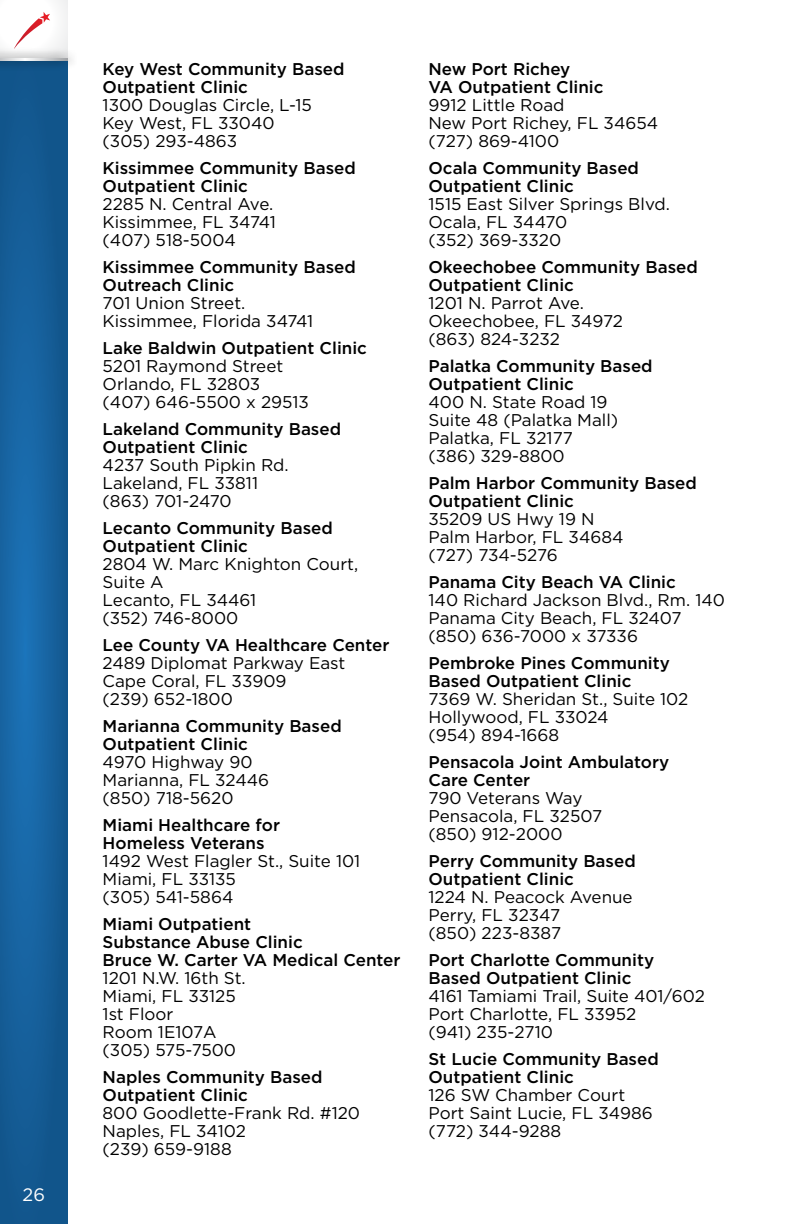
<style>
.page{position:relative;width:792px;height:1224px;background:#fff}
.page>*{position:absolute;margin:0;border:0;box-sizing:border-box;transform-origin:0 0}
.t1{font:18px "Gotham";color:#fff}
.List_body{font:17px "Gotham";color:#000}
.List_name{font:500 17px/18px "Gotham";color:#000}
.List_body-2{font:500 17px/18px "Gotham";color:#000}
.List_body-3{font:17px "Gotham";letter-spacing:-.02em;color:#000}
</style>
<div class="page">
<svg style="left:0;top:71px;width:68px;height:1153px;background:#155f9a"></svg>
<div style="left:0;top:0;width:68px;height:59px;background:linear-gradient(to right,#fff,#f8f8f8)"></div>
<div style="left:0;top:48px;width:77px;height:23px;background:#000;opacity:.75"></div>
<svg style="left:0;top:58px;width:68px;height:3px"></svg>
<svg style="left:14px;top:12px;width:36px;height:37px"></svg>
<p class="t1" style="left:23px;top:1183px;width:24px">26</p>
<p class="List_body-2" style="left:103px;top:60px;width:243px">Key West Community Based<br>Outpatient Clinic</p>
<p class="List_body" style="left:103px;top:94px;width:211px">1300 Douglas Circle, L-15</p>
<p class="List_body" style="left:103px;top:112px;width:174px">Key West, FL 33040</p>
<p class="List_body" style="left:103px;top:130px;width:136px">(305) 293-4863</p>
<p class="List_name" style="left:103px;top:159px;width:255px">Kissimmee Community Based<br>Outpatient Clinic</p>
<p class="List_body" style="left:103px;top:193px;width:172px">2285 N. Central Ave.</p>
<p class="List_body" style="left:103px;top:211px;width:175px">Kissimmee, FL 34741</p>
<p class="List_body" style="left:103px;top:229px;width:135px">(407) 518-5004</p>
<p class="List_name" style="left:103px;top:258px;width:255px">Kissimmee Community Based<br>Outreach Clinic</p>
<p class="List_body" style="left:103px;top:292px;width:144px">701 Union Street.</p>
<p class="List_body" style="left:103px;top:310px;width:212px">Kissimmee, Florida 34741</p>
<p class="List_name" style="left:103px;top:339px;width:266px">Lake Baldwin Outpatient Clinic</p>
<p class="List_body" style="left:103px;top:355px;width:182px">5201 Raymond Street</p>
<p class="List_body" style="left:103px;top:373px;width:159px">Orlando, FL 32803</p>
<p class="List_body" style="left:103px;top:391px;width:208px">(407) 646-5500 x 29513</p>
<p class="List_name" style="left:103px;top:420px;width:240px">Lakeland Community Based<br>Outpatient Clinic</p>
<p class="List_body" style="left:103px;top:454px;width:188px">4237 South Pipkin Rd.</p>
<p class="List_body" style="left:103px;top:472px;width:157px">Lakeland, FL 33811</p>
<p class="List_body-3" style="left:103px;top:490px;width:131px">(863) 701-2470</p>
<p class="List_name" style="left:103px;top:519px;width:232px">Lecanto Community Based<br>Outpatient Clinic</p>
<p class="List_body" style="left:103px;top:553px;width:257px">2804 W. Marc Knighton Court,</p>
<p class="List_body" style="left:103px;top:571px;width:63px">Suite A</p>
<p class="List_body" style="left:103px;top:589px;width:155px">Lecanto, FL 34461</p>
<p class="List_body" style="left:103px;top:607px;width:137px">(352) 746-8000</p>
<p class="List_name" style="left:103px;top:636px;width:288px">Lee County VA Healthcare Center</p>
<p class="List_body" style="left:103px;top:652px;width:244px">2489 Diplomat Parkway East</p>
<p class="List_body" style="left:103px;top:670px;width:185px">Cape Coral, FL 33909</p>
<p class="List_body" style="left:103px;top:688px;width:132px">(239) 652-1800</p>
<p class="List_name" style="left:103px;top:717px;width:241px">Marianna Community Based<br>Outpatient Clinic</p>
<p class="List_body" style="left:103px;top:751px;width:151px">4970 Highway 90</p>
<p class="List_body" style="left:103px;top:769px;width:168px">Marianna, FL 32446</p>
<p class="List_body" style="left:103px;top:787px;width:132px">(850) 718-5620</p>
<p class="List_name" style="left:103px;top:816px;width:179px">Miami Healthcare for<br>Homeless Veterans</p>
<p class="List_body" style="left:103px;top:850px;width:259px">1492 West Flagler St., Suite 101</p>
<p class="List_body" style="left:103px;top:868px;width:135px">Miami, FL 33135</p>
<p class="List_body" style="left:103px;top:886px;width:132px">(305) 541-5864</p>
<p class="List_name" style="left:103px;top:915px;width:202px">Miami Outpatient<br>Substance Abuse Clinic</p>
<p class="List_body-2" style="left:103px;top:951px;width:299px">Bruce W. Carter VA Medical Center</p>
<p class="List_body" style="left:103px;top:967px;width:145px">1201 N.W. 16th St.</p>
<p class="List_body" style="left:103px;top:985px;width:135px">Miami, FL 33125</p>
<p class="List_body" style="left:103px;top:1003px;width:72px">1st Floor</p>
<p class="List_body" style="left:103px;top:1021px;width:116px">Room 1E107A</p>
<p class="List_body" style="left:103px;top:1039px;width:135px">(305) 575-7500</p>
<p class="List_name" style="left:103px;top:1068px;width:222px">Naples Community Based<br>Outpatient Clinic</p>
<p class="List_body" style="left:103px;top:1102px;width:259px">800 Goodlette-Frank Rd. #120</p>
<p class="List_body" style="left:103px;top:1120px;width:145px">Naples, FL 34102</p>
<p class="List_body" style="left:103px;top:1138px;width:131px">(239) 659-9188</p>
<p class="List_name" style="left:429px;top:60px;width:176px">New Port Richey<br>VA Outpatient Clinic</p>
<p class="List_body" style="left:429px;top:94px;width:137px">9912 Little Road</p>
<p class="List_body" style="left:429px;top:112px;width:231px">New Port Richey, FL 34654</p>
<p class="List_body" style="left:429px;top:130px;width:132px">(727) 869-4100</p>
<p class="List_name" style="left:429px;top:159px;width:212px">Ocala Community Based<br>Outpatient Clinic</p>
<p class="List_body" style="left:429px;top:193px;width:243px">1515 East Silver Springs Blvd.</p>
<p class="List_body" style="left:429px;top:211px;width:140px">Ocala, FL 34470</p>
<p class="List_body" style="left:429px;top:229px;width:134px">(352) 369-3320</p>
<p class="List_name" style="left:429px;top:258px;width:271px">Okeechobee Community Based<br>Outpatient Clinic</p>
<p class="List_body" style="left:429px;top:292px;width:157px">1201 N. Parrot Ave.</p>
<p class="List_body" style="left:429px;top:310px;width:196px">Okeechobee, FL 34972</p>
<p class="List_body" style="left:429px;top:328px;width:133px">(863) 824-3232</p>
<p class="List_name" style="left:429px;top:357px;width:226px">Palatka Community Based<br>Outpatient Clinic</p>
<p class="List_body" style="left:429px;top:391px;width:181px">400 N. State Road 19</p>
<p class="List_body" style="left:429px;top:409px;width:191px">Suite 48 (Palatka Mall)</p>
<p class="List_body" style="left:429px;top:427px;width:146px">Palatka, FL 32177</p>
<p class="List_body" style="left:429px;top:445px;width:138px">(386) 329-8800</p>
<p class="List_name" style="left:429px;top:474px;width:270px">Palm Harbor Community Based<br>Outpatient Clinic</p>
<p class="List_body" style="left:429px;top:508px;width:168px">35209 US Hwy 19 N</p>
<p class="List_body" style="left:429px;top:526px;width:197px">Palm Harbor, FL 34684</p>
<p class="List_body" style="left:429px;top:544px;width:131px">(727) 734-5276</p>
<p class="List_name" style="left:429px;top:573px;width:249px">Panama City Beach VA Clinic</p>
<p class="List_body" style="left:429px;top:589px;width:298px">140 Richard Jackson Blvd., Rm. 140</p>
<p class="List_body" style="left:429px;top:607px;width:255px">Panama City Beach, FL 32407</p>
<p class="List_body" style="left:429px;top:625px;width:211px">(850) 636-7000 x 37336</p>
<p class="List_name" style="left:429px;top:654px;width:243px">Pembroke Pines Community<br>Based Outpatient Clinic</p>
<p class="List_body" style="left:429px;top:688px;width:261px">7369 W. Sheridan St., Suite 102</p>
<p class="List_body" style="left:429px;top:706px;width:182px">Hollywood, FL 33024</p>
<p class="List_body" style="left:429px;top:724px;width:132px">(954) 894-1668</p>
<p class="List_name" style="left:429px;top:753px;width:242px">Pensacola Joint Ambulatory<br>Care Center</p>
<p class="List_body" style="left:429px;top:787px;width:155px">790 Veterans Way</p>
<p class="List_body" style="left:429px;top:805px;width:175px">Pensacola, FL 32507</p>
<p class="List_body" style="left:429px;top:823px;width:135px">(850) 912-2000</p>
<p class="List_name" style="left:429px;top:852px;width:209px">Perry Community Based<br>Outpatient Clinic</p>
<p class="List_body" style="left:429px;top:886px;width:206px">1224 N. Peacock Avenue</p>
<p class="List_body" style="left:429px;top:904px;width:133px">Perry, FL 32347</p>
<p class="List_body" style="left:429px;top:922px;width:134px">(850) 223-8387</p>
<p class="List_name" style="left:429px;top:951px;width:227px">Port Charlotte Community<br>Based Outpatient Clinic</p>
<p class="List_body" style="left:429px;top:985px;width:278px">4161 Tamiami Trail, Suite 401/602</p>
<p class="List_body" style="left:429px;top:1003px;width:209px">Port Charlotte, FL 33952</p>
<p class="List_body" style="left:429px;top:1021px;width:126px">(941) 235-2710</p>
<p class="List_name" style="left:429px;top:1050px;width:232px">St Lucie Community Based<br>Outpatient Clinic</p>
<p class="List_body" style="left:429px;top:1084px;width:198px">126 SW Chamber Court</p>
<p class="List_body" style="left:429px;top:1102px;width:226px">Port Saint Lucie, FL 34986</p>
<p class="List_body" style="left:429px;top:1120px;width:134px">(772) 344-9288</p>
</div>
